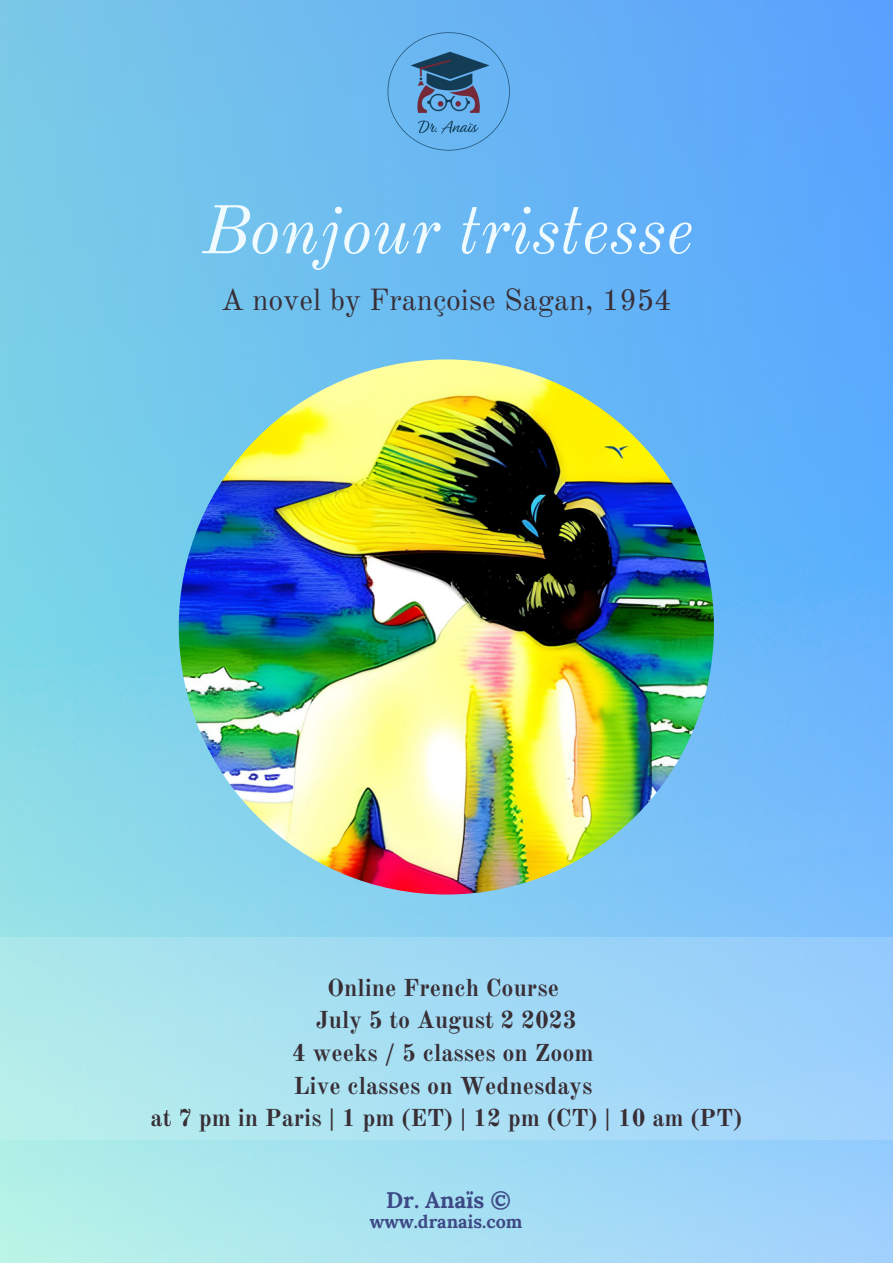
<style>
.page{position:relative;width:893px;height:1264px;background:#fff}
.page>*{position:absolute;margin:0;border:0;box-sizing:border-box;transform-origin:0 0}
.t1{font:italic 67.5px "Old Standard";color:#effbff}
.t2{font:30px "Old Standard";color:#382e36}
.t3{font:700 24px "Old Standard";color:#382e36}
.t4{font:700 22.5px "Lora";color:#3d4984}
.t5{font:700 18px "Lora";color:#3d4984}
</style>
<div class="page">
<img style="left:0;top:0;width:892px;height:1262px">
<img style="left:378px;top:23px;width:135px;height:132px">
<img style="left:179px;top:359px;width:534px;height:535px;border-radius:50%">
<div style="left:0;top:937px;width:892px;height:202px;background:linear-gradient(to right,#b2ecea,#99cefd)"></div>
<p class="t1" style="left:202px;top:189px;width:492px">Bonjour tristesse</p>
<p class="t2" style="left:221px;top:281px;width:452px">A novel by Françoise Sagan, 1954</p>
<p class="t3" style="left:327px;top:973px;width:233px">Online French Course</p>
<p class="t3" style="left:316px;top:1005px;width:262px">July 5 to August 2 2023</p>
<p class="t3" style="left:292px;top:1038px;width:303px">4 weeks / 5 classes on Zoom</p>
<p class="t3" style="left:293px;top:1070px;width:300px">Live classes on Wednesdays</p>
<p class="t3" style="left:150px;top:1103px;width:593px">at 7 pm in Paris | 1 pm (ET) | 12 pm (CT) | 10 am (PT)</p>
<p class="t4" style="left:386px;top:1185px;width:126px">Dr. Anaïs ©</p>
<p class="t5" style="left:370px;top:1209px;width:154px">www.dranais.com</p>
</div>
